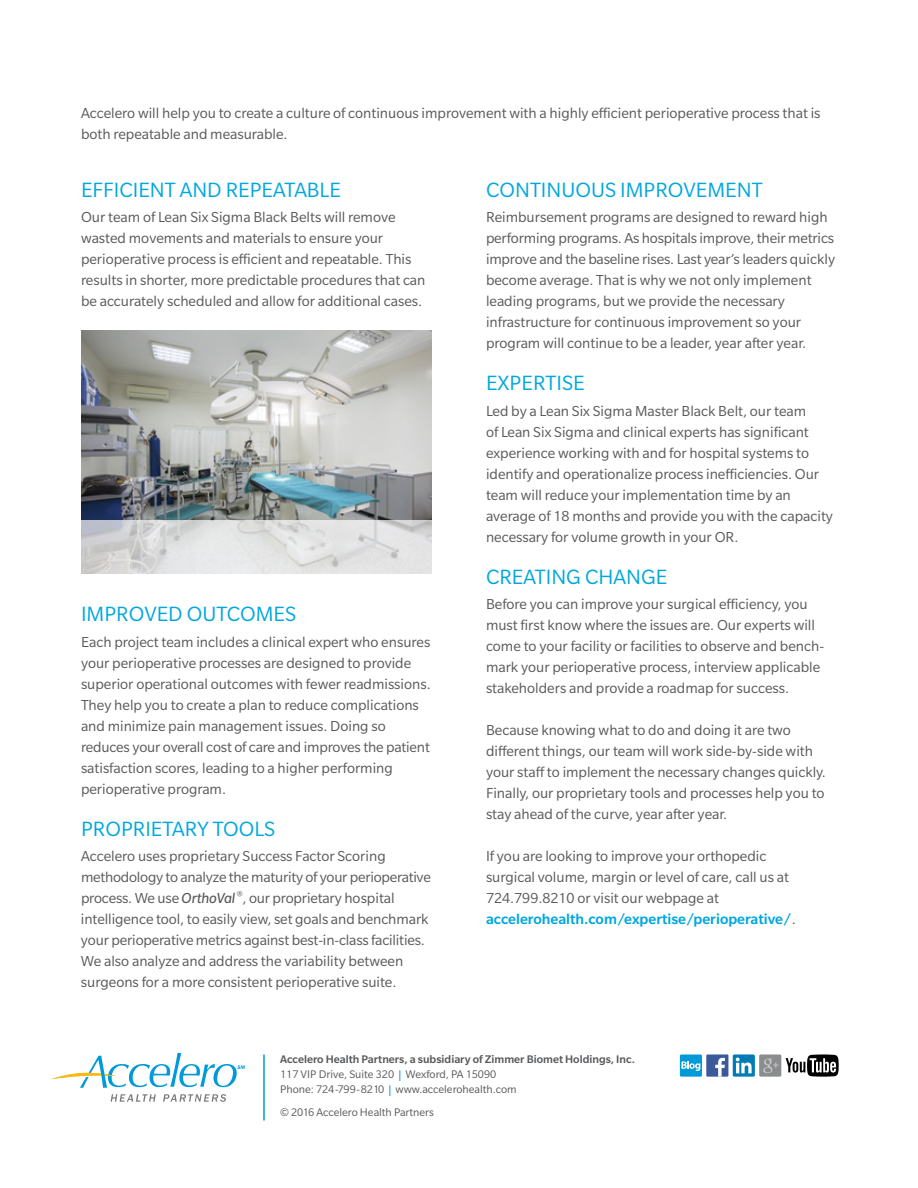
<style>
.page{position:relative;width:918px;height:1188px;background:#fff}
.page>*{position:absolute;margin:0;border:0;box-sizing:border-box;transform-origin:0 0}
.t1{font:22.5px "Slate Pro";color:#00a7de}
.t2{font:15.75px/21px "Slate Pro";color:#58595b}
.t3{font:12px/15px "Slate Pro";color:#58595b}
.s1{font-style:italic}
.s2{font-weight:500;color:#00a7de}
.s3{font-weight:500}
.s4{font-size:16.8px;color:#009ad9}
</style>
<div class="page">
<hr style="left:263px;top:1054px;width:2px;height:66px;background:#009ad9">
<svg style="left:111px;top:1094px;width:45px;height:8px"></svg>
<svg style="left:163px;top:1094px;width:63px;height:8px"></svg>
<svg style="left:51px;top:1053px;width:194px;height:35px"></svg>
<div style="left:706px;top:1055px;width:22px;height:22px;background:#3c5a99"></div>
<svg style="left:715px;top:1058px;width:10px;height:19px"></svg>
<div style="left:733px;top:1054px;width:22px;height:23px;background:#007bb6;border-radius:2px"></div>
<svg style="left:736px;top:1058px;width:16px;height:15px"></svg>
<div style="left:680px;top:1055px;width:22px;height:22px;background:#009ad9;border-radius:2px"></div>
<svg style="left:681px;top:1061px;width:19px;height:10px"></svg>
<svg style="left:786px;top:1055px;width:53px;height:22px"></svg>
<div style="left:759px;top:1055px;width:22px;height:22px;background:#8a8c8e;border-radius:2px"></div>
<svg style="left:763px;top:1059px;width:15px;height:14px"></svg>
<img style="left:81px;top:331px;width:351px;height:189px">
<svg style="left:81px;top:520px;width:351px;height:54px;background:#dcdddd"></svg>
<p class="t2" style="left:81px;top:103px;width:741px">Accelero will help you to create a culture of continuous improvement with a highly efficient perioperative process that is both repeatable and measurable.</p>
<h1 class="t1" style="left:81px;top:178px;width:261px">EFFICIENT AND REPEATABLE</h1>
<p class="t2" style="left:81px;top:207px;width:346px">Our team of Lean Six Sigma Black Belts will remove wasted movements and materials to ensure your perioperative process is efficient and repeatable. This results in shorter, more predictable procedures that can be accurately scheduled and allow for additional cases.</p>
<h1 class="t1" style="left:81px;top:603px;width:217px">IMPROVED OUTCOMES</h1>
<p class="t2" style="left:81px;top:631px;width:351px">Each project team includes a clinical expert who ensures your perioperative processes are designed to provide superior operational outcomes with fewer readmissions.<br>They help you to create a plan to reduce complications and minimize pain management issues. Doing so reduces your overall cost of care and improves the patient satisfaction scores, leading to a higher performing perioperative program.</p>
<h1 class="t1" style="left:81px;top:817px;width:196px">PROPRIETARY TOOLS</h1>
<p class="t2" style="left:81px;top:846px;width:351px">Accelero uses proprietary Success Factor Scoring methodology to analyze the maturity of your perioperative process. We use <span class="s1">OrthoVal</span> <sup>®</sup>, our proprietary hospital intelligence tool, to easily view, set goals and benchmark your perioperative metrics against best-in-class facilities.<br>We also analyze and address the variability between surgeons for a more consistent perioperative suite.</p>
<h1 class="t1" style="left:486px;top:178px;width:278px">CONTINUOUS IMPROVEMENT</h1>
<p class="t2" style="left:486px;top:207px;width:351px">Reimbursement programs are designed to reward high performing programs. As hospitals improve, their metrics improve and the baseline rises. Last year’s leaders quickly become average. That is why we not only implement leading programs, but we provide the necessary infrastructure for continuous improvement so your program will continue to be a leader, year after year.</p>
<h1 class="t1" style="left:486px;top:372px;width:100px">EXPERTISE</h1>
<p class="t2" style="left:486px;top:400px;width:348px">Led by a Lean Six Sigma Master Black Belt, our team<br>of Lean Six Sigma and clinical experts has significant experience working with and for hospital systems to identify and operationalize process inefficiencies. Our team will reduce your implementation time by an average of 18 months and provide you with the capacity necessary for volume growth in your OR.</p>
<h1 class="t1" style="left:486px;top:565px;width:183px">CREATING CHANGE</h1>
<p class="t2" style="left:486px;top:594px;width:340px">Before you can improve your surgical efficiency, you must first know where the issues are. Our experts will come to your facility or facilities to observe and bench&shy;mark your perioperative process, interview applicable stakeholders and provide a roadmap for success.</p>
<p class="t2" style="left:486px;top:720px;width:342px">Because knowing what to do and doing it are two different things, our team will work side-by-side with your staff to implement the necessary changes quickly.<br>Finally, our proprietary tools and processes help you to stay ahead of the curve, year after year.</p>
<p class="t2" style="left:486px;top:846px;width:311px">If you are looking to improve your orthopedic surgical volume, margin or level of care, call us at 724.799.8210 or visit our webpage at <span class="s2">accelerohealth.com/expertise/perioperative/</span>.</p>
<p class="t3" style="left:280px;top:1052px;width:356px"><span class="s3">Accelero Health Partners, a subsidiary of Zimmer Biomet Holdings, Inc.<br></span>117 VIP Drive, Suite 320 <span class="s4">I</span> Wexford, PA 15090<br>Phone: 724-799-8210 <span class="s4">I</span> www.accelerohealth.com</p>
<p class="t3" style="left:280px;top:1104px;width:156px">© 2016 Accelero Health Partners</p>
</div>
